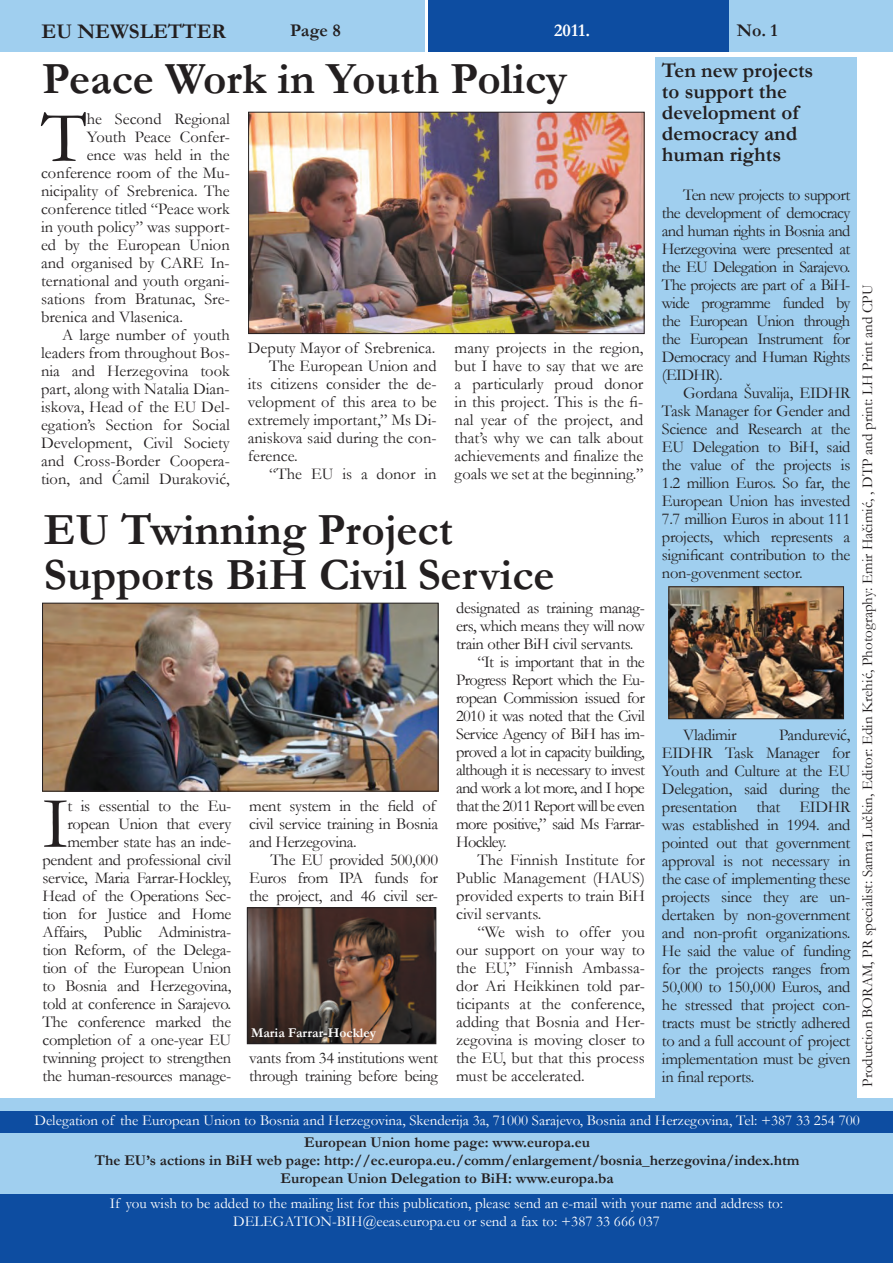
<style>
.page{position:relative;width:893px;height:1263px;background:#fff}
.page>*{position:absolute;margin:0;border:0;box-sizing:border-box;transform-origin:0 0}
.t1{font:74.25px "Garamond";color:#231f20}
.t2{font:700 45px/45px "Garamond";color:#231f20}
.t3{font:700 21px/21px "Garamond";color:#231f20}
.t4{font:700 18px "Garamond";color:#231f20}
.t5{font:700 18px "Garamond";color:#fff}
.t6{font:16.5px/18px "Garamond";letter-spacing:-.02em;color:#231f20;text-align:justify}
.t7{font:16.5px "Garamond";color:#231f20}
.t8{font:16.5px "Garamond";letter-spacing:-.04em;color:#231f20}
.t9{font:15px/18px "Garamond";color:#fff;text-align:center}
.t10{font:700 15px/18px "Garamond";color:#231f20;text-align:center}
.t11{font:15px "Garamond";color:#231f20}
.t12{font:700 13.5px "Garamond";color:#fff}
</style>
<div class="page">
<div style="left:655px;top:57px;width:202px;height:1041px;background:#a0cfef"></div>
<div style="left:729px;top:0;width:164px;height:51px;background:#a0cfef"></div>
<div style="left:0;top:0;width:425px;height:51px;background:#a0cfef"></div>
<img style="left:44px;top:605px;width:392px;height:184px">
<div style="left:42px;top:603px;width:396px;height:188px;border:1px solid #231f20"></div>
<div style="left:0;top:1098px;width:893px;height:13px;background:#a0cfef"></div>
<div style="left:0;top:1133px;width:893px;height:61px;background:#a0cfef"></div>
<div style="left:0;top:1111px;width:893px;height:22px;background:#0d4da1"></div>
<div style="left:0;top:1194px;width:893px;height:69px;background:#0d4da1"></div>
<div style="left:428px;top:0;width:301px;height:51px;background:#0d4da1"></div>
<img style="left:250px;top:114px;width:393px;height:218px">
<div style="left:248px;top:112px;width:397px;height:222px;border:1px solid #231f20"></div>
<img style="left:670px;top:588px;width:172px;height:129px">
<div style="left:668px;top:586px;width:176px;height:133px;border:1px solid #231f20"></div>
<img style="left:249px;top:909px;width:185px;height:133px">
<div style="left:247px;top:907px;width:189px;height:137px;border:1px solid #231f20"></div>
<p class="t3" style="left:41px;top:21px;width:186px">EU NEWSLETTER</p>
<p class="t4" style="left:290px;top:18px;width:52px">Page 8</p>
<p class="t5" style="left:554px;top:18px;width:37px">2011.</p>
<p class="t4" style="left:737px;top:18px;width:42px">No. 1</p>
<h2 class="t2" style="left:42px;top:57px;width:527px">Peace Work in Youth Policy</h2>
<p class="t3" style="left:662px;top:60px;width:153px">Ten new projects to support the development of democracy and human rights</p>
<p class="t6" style="left:662px;top:186px;width:190px;text-indent:21px">Ten new projects to support the development of democracy and human rights in Bosnia and Herzegovina were presented at the EU Delegation in Sarajevo.<br>The projects are part of a BiH&shy;wide programme funded by the European Union through the European Instrument for Democracy and Human Rights (EIDHR).</p>
<p class="t6" style="left:662px;top:384px;width:190px;text-indent:21px">Gordana Šuvalija, EIDHR Task Manager for Gender and Science and Research at the EU Delegation to BiH, said the value of the projects is 1.2 million Euros. So far, the European Union has invested 7.7 million Euros in about 111 projects, which represents a significant contribution to the non-govenment sector.</p>
<h1 class="t1" style="left:41px;top:87px;width:47px">T</h1>
<p class="t7" style="left:87px;top:108px;width:145px">he Second Regional</p>
<p class="t7" style="left:87px;top:126px;width:145px">Youth Peace Confer-</p>
<p class="t7" style="left:87px;top:144px;width:145px">ence was held in the</p>
<p class="t7" style="left:41px;top:162px;width:190px">conference room of the Mu-</p>
<p class="t7" style="left:41px;top:180px;width:190px">nicipality of Srebrenica. The</p>
<p class="t7" style="left:41px;top:198px;width:190px">conference titled “Peace work</p>
<p class="t7" style="left:41px;top:216px;width:190px">in youth policy” was support-</p>
<p class="t7" style="left:41px;top:234px;width:190px">ed by the European Union</p>
<p class="t7" style="left:41px;top:252px;width:190px">and organised by CARE In-</p>
<p class="t7" style="left:41px;top:270px;width:190px">ternational and youth organi-</p>
<p class="t7" style="left:41px;top:288px;width:190px">sations from Bratunac, Sre-</p>
<p class="t7" style="left:41px;top:306px;width:144px">brenica and Vlasenica.</p>
<p class="t7" style="left:62px;top:324px;width:169px">A large number of youth</p>
<p class="t7" style="left:41px;top:342px;width:190px">leaders from throughout Bos-</p>
<p class="t7" style="left:41px;top:360px;width:190px">nia and Herzegovina took</p>
<p class="t7" style="left:41px;top:378px;width:190px">part, along with Natalia Dian-</p>
<p class="t7" style="left:41px;top:396px;width:190px">iskova, Head of the EU Del-</p>
<p class="t7" style="left:41px;top:414px;width:190px">egation’s Section for Social</p>
<p class="t7" style="left:41px;top:432px;width:190px">Development, Civil Society</p>
<p class="t7" style="left:41px;top:450px;width:190px">and Cross-Border Coopera-</p>
<p class="t7" style="left:41px;top:468px;width:190px">tion, and Ćamil Duraković,</p>
<p class="t7" style="left:248px;top:337px;width:189px">Deputy Mayor of Srebrenica.</p>
<p class="t7" style="left:269px;top:355px;width:169px">The European Union and</p>
<p class="t7" style="left:248px;top:373px;width:190px">its citizens consider the de-</p>
<p class="t7" style="left:248px;top:391px;width:190px">velopment of this area to be</p>
<p class="t7" style="left:248px;top:409px;width:190px">extremely important,” Ms Di-</p>
<p class="t7" style="left:248px;top:427px;width:190px">aniskova said during the con-</p>
<p class="t7" style="left:248px;top:445px;width:52px">ference.</p>
<p class="t7" style="left:269px;top:463px;width:169px">“The EU is a donor in</p>
<p class="t6" style="left:455px;top:339px;width:190px">many projects in the region, but I have to say that we are a particularly proud donor in this project. This is the fi&shy;nal year of the project, and that’s why we can talk about achievements and finalize the goals we set at the beginning.”</p>
<h2 class="t2" style="left:44px;top:508px;width:512px">EU Twinning Project<br>Supports BiH Civil Service</h2>
<p class="t6" style="left:456px;top:599px;width:190px">designated as training manag-</p>
<p class="t6" style="left:456px;top:617px;width:190px">ers, which means they will now</p>
<p class="t6" style="left:456px;top:635px;width:179px">train other BiH civil servants.</p>
<p class="t8" style="left:477px;top:651px;width:169px">“It is important that in the</p>
<p class="t8" style="left:456px;top:669px;width:190px">Progress Report which the Eu-</p>
<p class="t8" style="left:456px;top:687px;width:190px">ropean Commission issued for</p>
<p class="t8" style="left:456px;top:705px;width:190px">2010 it was noted that the Civil</p>
<p class="t8" style="left:456px;top:723px;width:190px">Service Agency of BiH has im-</p>
<p class="t8" style="left:456px;top:741px;width:190px">proved a lot in capacity building,</p>
<p class="t8" style="left:456px;top:759px;width:190px">although it is necessary to invest</p>
<p class="t8" style="left:456px;top:777px;width:190px">and work a lot more, and I hope</p>
<p class="t8" style="left:456px;top:795px;width:190px">that the 2011 Report will be even</p>
<p class="t8" style="left:456px;top:813px;width:190px">more positive,” said Ms Farrar-</p>
<p class="t8" style="left:456px;top:831px;width:52px">Hockley.</p>
<p class="t7" style="left:477px;top:849px;width:169px">The Finnish Institute for</p>
<p class="t7" style="left:456px;top:867px;width:190px">Public Management (HAUS)</p>
<p class="t7" style="left:456px;top:885px;width:190px">provided experts to train BiH</p>
<p class="t7" style="left:456px;top:903px;width:87px">civil servants.</p>
<p class="t7" style="left:477px;top:921px;width:169px">“We wish to offer you</p>
<p class="t7" style="left:456px;top:939px;width:190px">our support on your way to</p>
<p class="t7" style="left:456px;top:957px;width:190px">the EU,” Finnish Ambassa-</p>
<p class="t7" style="left:456px;top:975px;width:190px">dor Ari Heikkinen told par-</p>
<p class="t7" style="left:456px;top:993px;width:190px">ticipants at the conference,</p>
<p class="t7" style="left:456px;top:1011px;width:190px">adding that Bosnia and Her-</p>
<p class="t7" style="left:456px;top:1029px;width:190px">zegovina is moving closer to</p>
<p class="t7" style="left:456px;top:1047px;width:190px">the EU, but that this process</p>
<p class="t7" style="left:456px;top:1065px;width:130px">must be accelerated.</p>
<p class="t6" style="left:662px;top:726px;width:190px;text-indent:117px">Pandurević, EIDHR Task Manager for Youth and Culture at the EU Delegation, said during the presentation that EIDHR was established in 1994. and pointed out that government approval is not necessary in the case of implementing these projects since they are un&shy;dertaken by non-government and non-profit organizations.<br>He said the value of funding for the projects ranges from 50,000 to 150,000 Euros, and he stressed that project con&shy;tracts must be strictly adhered to and a full account of project implementation must be given in final reports.</p>
<p class="t6" style="left:683px;top:726px;width:55px">Vladimir</p>
<p class="t6" style="left:43px;top:796px;width:190px;text-align:right">t is essential to the Eu&shy;ropean Union that every member state has an inde&shy;pendent and professional civil service, Maria Farrar-Hockley,<br>Head of the Operations Sec&shy;tion for Justice and Home<br>Affairs, Public Administra&shy;tion Reform, of the Delega&shy;tion of the European Union to Bosnia and Herzegovina, told at conference in Sarajevo.<br>The conference marked the completion of a one-year EU twinning project to strengthen the human-resources manage-</p>
<p class="t6" style="left:249px;top:796px;width:190px;text-align:left">ment system in the field of civil service training in Bosnia and Herzegovina.</p>
<h1 class="t1" style="left:43px;top:774px;width:28px">I</h1>
<p class="t6" style="left:249px;top:850px;width:190px;text-indent:21px">The EU provided 500,000<br>Euros from IPA funds for the project, and 46 civil ser-</p>
<p class="t12" style="left:251px;top:1024px;width:126px">Maria Farrar-Hockley</p>
<p class="t6" style="left:249px;top:1048px;width:190px">vants from 34 institutions went through training before being</p>
<p class="t11" style="left:857px;top:1087px;width:804px;rotate:-90deg">Production BORAM, PR specialist: Samra Lučkin, Editor: Edin Krehić, Photography: Emir Hačimić, , DTP and print: LH Print and CPU</p>
<p class="t9" style="left:35px;top:1111px;width:827px">Delegation of the European Union to Bosnia and Herzegovina, Skenderija 3a, 71000 Sarajevo, Bosnia and Herzegovina, Tel: +387 33 254 700</p>
<p class="t10" style="left:95px;top:1133px;width:706px">European Union home page: www.europa.eu<br>The EU’s actions in BiH web page: http://ec.europa.eu./comm/enlargement/bosnia_herzegovina/index.htm<br>European Union Delegation to BiH: www.europa.ba</p>
<p class="t9" style="left:110px;top:1194px;width:675px">If you wish to be added to the mailing list for this publication, please send an e-mail with your name and address to:<br>DELEGATION-BIH@eeas.europa.eu or send a fax to: +387 33 666 037</p>
</div>
